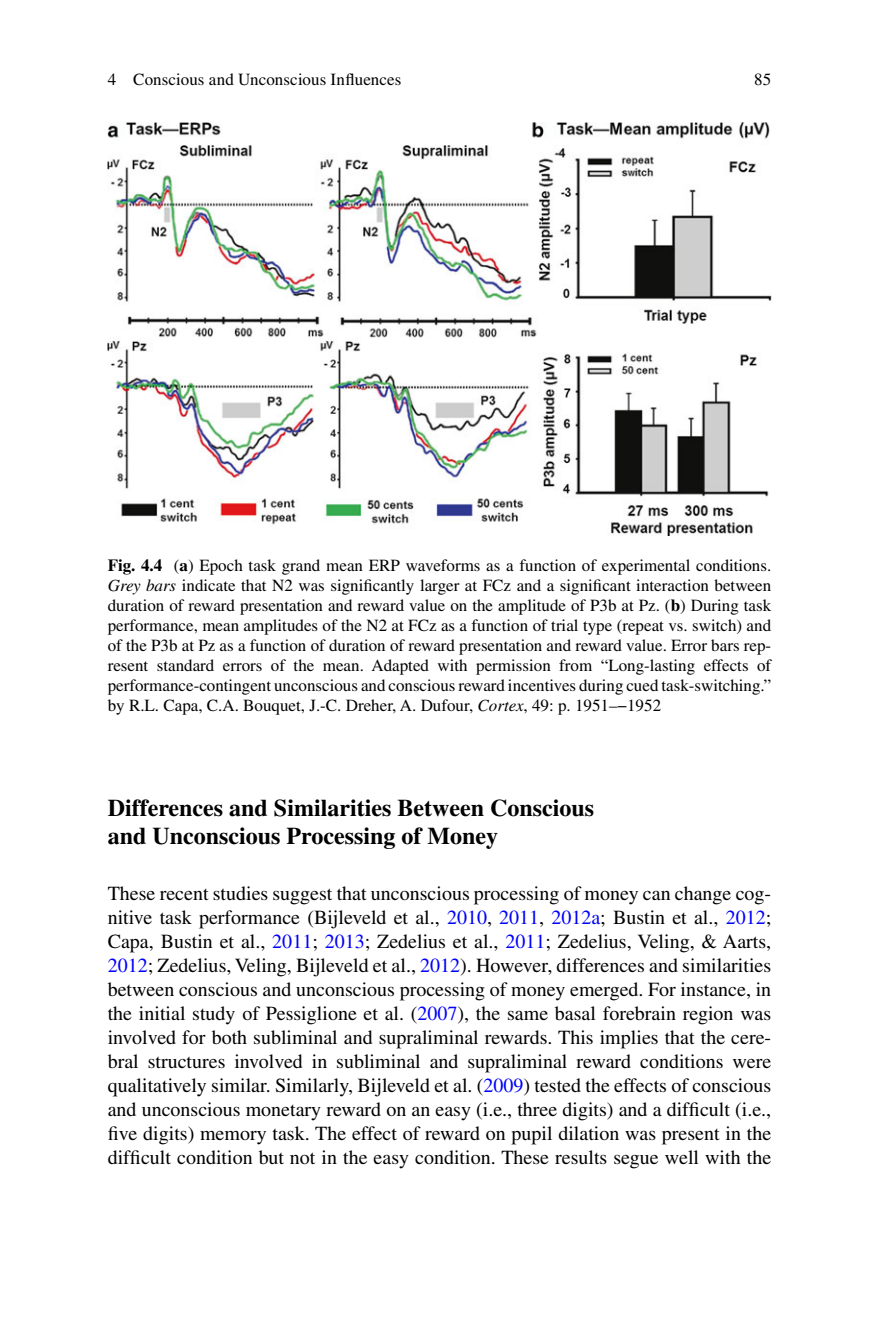
<style>
.page{position:relative;width:879px;height:1333px;background:#fff}
.page>*{position:absolute;margin:0;border:0;box-sizing:border-box;transform-origin:0 0}
.t1{font:700 24px/28px "Times";color:#000}
.t2{font:20px/24px "Times";color:#000;text-align:justify}
.t3{font:17px/20px "Times";color:#000;text-align:justify}
.s1{font-weight:700}
.s2{font-style:italic}
.s3{color:#0000fa}
</style>
<div class="page">
<img style="left:108px;top:122px;width:663px;height:413px">
<p class="t3" style="left:108px;top:71px;width:295px">4 Conscious and Unconscious Influences</p>
<p class="t3" style="left:754px;top:71px;width:18px">85</p>
<p class="t3" style="left:108px;top:557px;width:665px"><span class="s1">Fig. 4.4</span> ( <span class="s1">a</span> ) Epoch task grand mean ERP waveforms as a function of experimental conditions.<br><span class="s2">Grey bars</span> indicate that N2 was significantly larger at FCz and a significant interaction between duration of reward presentation and reward value on the amplitude of P3b at Pz. ( <span class="s1">b</span> ) During task performance, mean amplitudes of the N2 at FCz as a function of trial type (repeat vs. switch) and of the P3b at Pz as a function of duration of reward presentation and reward value. Error bars rep&shy;resent standard errors of the mean. Adapted with permission from “Long-lasting effects of performance- contingent unconscious and conscious reward incentives during cued task- switching.” by R.L. Capa, C.A. Bouquet, J.-C. Dreher, A. Dufour, <span class="s2">Cortex</span> , 49: p. 1951–−1952</p>
<p class="t1" style="left:108px;top:795px;width:488px">Differences and Similarities Between Conscious and Unconscious Processing of Money</p>
<p class="t2" style="left:108px;top:882px;width:665px">These recent studies suggest that unconscious processing of money can change cog&shy;nitive task performance (Bijleveld et al., <span class="s3">2010</span> , <span class="s3">2011</span> , <span class="s3">2012a</span> ; Bustin et al., <span class="s3">2012</span> ; Capa, Bustin et al., <span class="s3">2011</span> ; <span class="s3">2013</span> ; Zedelius et al., <span class="s3">2011</span> ; Zedelius, Veling, &amp; Aarts, <span class="s3">2012</span> ; Zedelius, Veling, Bijleveld et al., <span class="s3">2012</span> ). However, differences and similarities between conscious and unconscious processing of money emerged. For instance, in the initial study of Pessiglione et al. ( <span class="s3">2007</span> ), the same basal forebrain region was involved for both subliminal and supraliminal rewards. This implies that the cere&shy;bral structures involved in subliminal and supraliminal reward conditions were qualitatively similar. Similarly, Bijleveld et al. ( <span class="s3">2009</span> ) tested the effects of conscious and unconscious monetary reward on an easy (i.e., three digits) and a difficult (i.e., five digits) memory task. The effect of reward on pupil dilation was present in the difficult condition but not in the easy condition. These results segue well with the</p>
</div>
